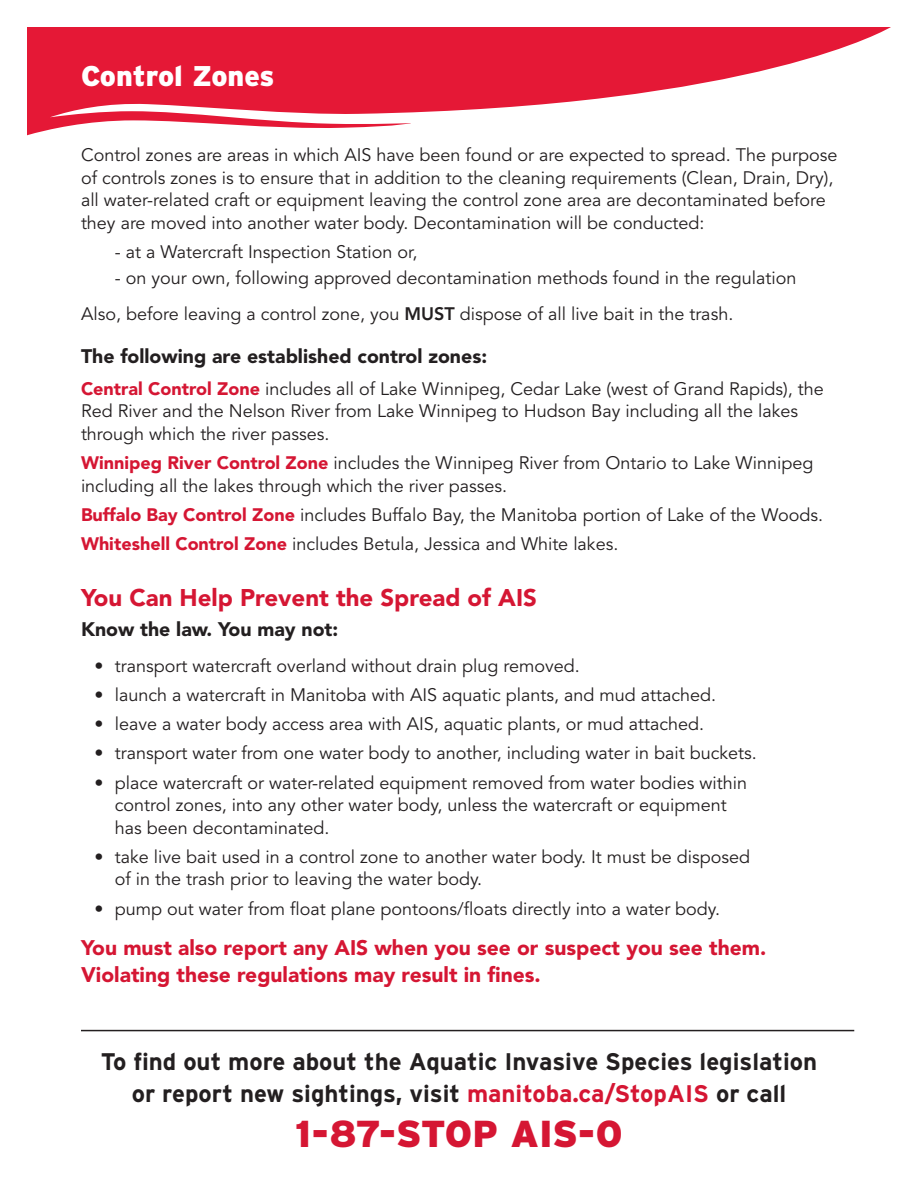
<style>
.page{position:relative;width:918px;height:1188px;background:#fff}
.page>*{position:absolute;margin:0;border:0;box-sizing:border-box;transform-origin:0 0}
.t1{font:900 37.5px "Interstate";letter-spacing:-.01em;color:#d51633}
.t2{font:900 28.5px "Interstate";color:#fff}
.t3{font:700 24px/31.5px "Interstate";color:#231f20;text-align:center}
.t4{font:900 24px "Avenir LT Std";color:#d51633}
.t5{font:900 21px/27px "Avenir LT Std";color:#d51633}
.t6{font:900 19.5px "Avenir LT Std";color:#231f20}
.t7{font:18px/22.5px "Avenir LT Std";color:#231f20}
.s1{font-weight:800}
.s2{font-weight:900;color:#d51633}
.s3{color:#d51633}
</style>
<div class="page">
<hr style="left:81px;top:1030px;width:773px;height:1px;background:#231f20">
<svg style="left:27px;top:27px;width:864px;height:108px;fill:#e51836"></svg>
<h2 class="t2" style="left:81px;top:60px;width:195px">Control Zones</h2>
<p class="t7" style="left:81px;top:144px;width:758px">Control zones are areas in which AIS have been found or are expected to spread. The purpose of controls zones is to ensure that in addition to the cleaning requirements (Clean, Drain, Dry), all water-related craft or equipment leaving the control zone area are decontaminated before they are moved into another water body. Decontamination will be conducted:</p>
<p class="t7" style="left:115px;top:241px;width:304px">- at a Watercraft Inspection Station or,</p>
<p class="t7" style="left:81px;top:261px;width:717px;line-height:36px;text-indent:34px">- on your own, following approved decontamination methods found in the regulation<br>Also, before leaving a control zone, you <span class="s1">MUST</span> dispose of all live bait in the trash.</p>
<p class="t6" style="left:81px;top:345px;width:408px">The following are established control zones:</p>
<p class="t7" style="left:81px;top:378px;width:744px"><span class="s2">Central Control Zone</span> includes all of Lake Winnipeg, Cedar Lake (west of Grand Rapids), the<br>Red River and the Nelson River from Lake Winnipeg to Hudson Bay including all the lakes through which the river passes.</p>
<p class="t7" style="left:81px;top:452px;width:734px"><span class="s2">Winnipeg River Control Zone</span> includes the Winnipeg River from Ontario to Lake Winnipeg including all the lakes through which the river passes.</p>
<p class="t7" style="left:81px;top:500px;width:744px;line-height:29.2px"><span class="s2">Buffalo Bay Control Zone</span> includes Buffalo Bay, the Manitoba portion of Lake of the Woods.<br><span class="s2">Whiteshell Control Zone</span> includes Betula, Jessica and White lakes.</p>
<h3 class="t4" style="left:81px;top:583px;width:457px">You Can Help Prevent the Spread of AIS</h3>
<p class="t6" style="left:81px;top:617px;width:259px">Know the law. You may not:</p>
<p class="t7" style="left:94px;top:655px;width:487px">• transport watercraft overland without drain plug removed.</p>
<p class="t7" style="left:94px;top:684px;width:623px">• launch a watercraft in Manitoba with AIS aquatic plants, and mud attached.</p>
<p class="t7" style="left:94px;top:713px;width:611px">• leave a water body access area with AIS, aquatic plants, or mud attached.</p>
<p class="t7" style="left:94px;top:742px;width:664px">• transport water from one water body to another, including water in bait buckets.</p>
<p class="t7" style="left:115px;top:772px;width:634px;text-indent:-20px">• place watercraft or water-related equipment removed from water bodies within control zones, into any other water body, unless the watercraft or equipment has been decontaminated.</p>
<p class="t7" style="left:115px;top:846px;width:637px;text-indent:-20px">• take live bait used in a control zone to another water body. It must be disposed of in the trash prior to leaving the water body.</p>
<p class="t7" style="left:94px;top:898px;width:627px">• pump out water from float plane pontoons/floats directly into a water body.</p>
<p class="t5" style="left:81px;top:934px;width:687px">You must also report any AIS when you see or suspect you see them.<br>Violating these regulations may result in fines.</p>
<h3 class="t3" style="left:101px;top:1046px;width:718px">To find out more about the Aquatic Invasive Species legislation or report new sightings, visit <span class="s3">manitoba.ca/StopAIS</span> or call</h3>
<h1 class="t1" style="left:295px;top:1112px;width:329px">1-87-STOP AIS-0</h1>
</div>
